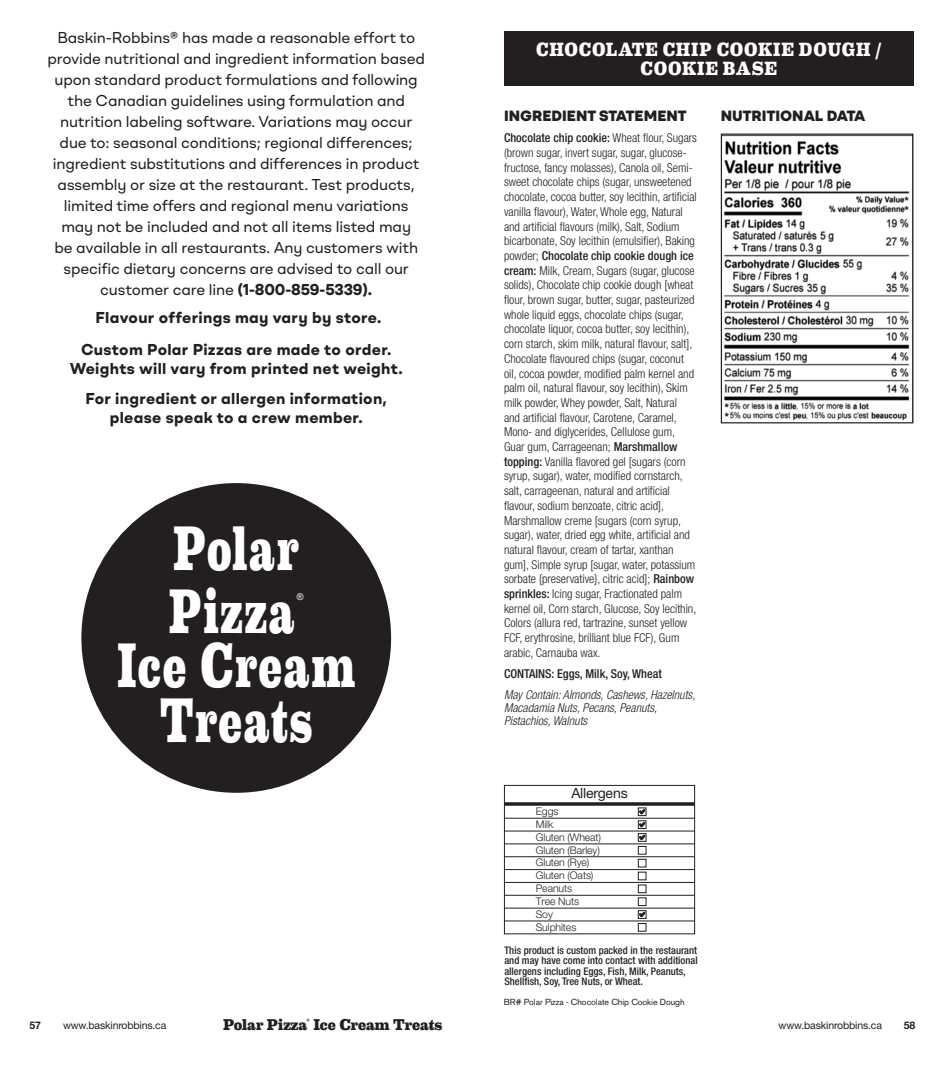
<style>
.page{position:relative;width:945px;height:1071px;background:#fff}
.page>*{position:absolute;margin:0;border:0;box-sizing:border-box;transform-origin:0 0}
.t1{font:800 63.18px/63px "Eames Century Modern";letter-spacing:.035em;color:#fff;scale:.73 1}
.t2{font:800 19.25px/19.2px "Eames Century Modern";letter-spacing:.045em;color:#fff;text-align:center;scale:.89 1}
.Pa0_1{font:15.75px/21px "Baskin Robbins Omny";letter-spacing:-.01em;color:#231f20;text-align:center}
.t3{font:700 15.75px/18.9px "Baskin Robbins Omny";letter-spacing:.02em;color:#231f20;text-align:center}
.t4{font:800 15.75px "Eames Century Modern";letter-spacing:-.005em;color:#231f20}
.t5{font:900 14.88px "Baskin Robbins Omny";color:#231f20}
.t6{font:14px "Helvetica Neue LT Std";letter-spacing:-.01em;color:#231f20}
.t7{font:300 condensed 12.25px/14.7px "Helvetica Neue LT Std";color:#231f20}
.t8{font:italic 300 condensed 12.25px/13.1px "Helvetica Neue LT Std";color:#231f20}
.t9{font:500 condensed 12.25px "Helvetica Neue LT Std";color:#231f20}
.t10{font:500 condensed 10.5px/10.5px "Helvetica Neue LT Std";color:#231f20}
.t11{font:300 10.5px "Helvetica Neue LT Std";letter-spacing:-.01em;color:#231f20}
.t12{font:10.5px "Helvetica Neue LT Std";letter-spacing:-.015em;color:#231f20}
.t13{font:700 10.5px "Helvetica Neue LT Std";color:#231f20}
.t14{font:9.1px "Arial";color:#fff}
.t15{font:8.75px "Akzidenz Grotesk BE";letter-spacing:-.005em;color:#231f20}
.t16{font:500 6.12px "Baskin Robbins Omny";color:#231f20}
.s1{font-weight:700}
.s2{font-weight:500}
</style>
<div class="page">
<div style="left:504px;top:32px;width:410px;height:54px;background:#231f20"></div>
<img style="left:723px;top:136px;width:188px;height:285px">
<div style="left:721px;top:134px;width:192px;height:289px;border:1px solid #231f20"></div>
<div style="left:81px;top:483px;width:310px;height:310px;background:#231f20;border-radius:50%"></div>
<div style="left:504px;top:785px;width:191px;height:149px;border:1px solid #231f20"></div>
<svg style="left:504px;top:802px;width:191px;height:4px"></svg>
<hr style="left:504px;top:818px;width:191px;height:1px;background:#231f20">
<hr style="left:504px;top:831px;width:191px;height:1px;background:#231f20">
<div style="left:638px;top:846px;width:8px;height:8px;border:1px solid #231f20"></div>
<div style="left:638px;top:859px;width:8px;height:8px;border:1px solid #231f20"></div>
<div style="left:638px;top:872px;width:8px;height:8px;border:1px solid #231f20"></div>
<div style="left:638px;top:885px;width:8px;height:8px;border:1px solid #231f20"></div>
<div style="left:638px;top:898px;width:8px;height:8px;border:1px solid #231f20"></div>
<hr style="left:504px;top:843px;width:190px;height:1px;background:#231f20">
<hr style="left:504px;top:856px;width:191px;height:1px;background:#231f20">
<hr style="left:504px;top:869px;width:191px;height:1px;background:#231f20">
<hr style="left:504px;top:882px;width:190px;height:1px;background:#231f20">
<hr style="left:504px;top:908px;width:191px;height:1px;background:#231f20">
<hr style="left:504px;top:895px;width:191px;height:1px;background:#231f20">
<hr style="left:504px;top:921px;width:191px;height:1px;background:#231f20">
<div style="left:638px;top:923px;width:8px;height:8px;border:1px solid #231f20"></div>
<svg style="left:637px;top:807px;width:11px;height:35px"></svg>
<svg style="left:637px;top:910px;width:10px;height:9px"></svg>
<p class="Pa0_1" style="left:47px;top:27px;width:379px">Baskin-Robbins® has made a reasonable effort to provide nutritional and ingredient information based upon standard product formulations and following the Canadian guidelines using formulation and nutrition labeling software. Variations may occur due to: seasonal conditions; regional differences; ingredient substitutions and differences in product assembly or size at the restaurant. Test products, limited time offers and regional menu variations may not be included and not all items listed may<br>be available in all restaurants. Any customers with specific dietary concerns are advised to call our customer care line <span class="s1">(1-800-859-5339).</span></p>
<p class="t3" style="left:95px;top:308px;width:288px">Flavour offerings may vary by store.</p>
<p class="t3" style="left:70px;top:340px;width:335px">Custom Polar Pizzas are made to order.<br>Weights will vary from printed net weight.</p>
<p class="t3" style="left:85px;top:389px;width:303px">For ingredient or allergen information, please speak to a crew member.</p>
<p class="t1" style="left:169px;top:513px;width:180px">Polar<br>Pizza</p>
<p class="t14" style="left:297px;top:591px;width:8px">®</p>
<p class="t1" style="left:117px;top:634px;width:328px;line-height:54.2px;text-align:center">Ice Cream<br>Treats</p>
<p class="t2" style="left:536px;top:38px;width:390px">CHOCOLATE CHIP COOKIE DOUGH /<br>COOKIE BASE</p>
<p class="t5" style="left:504px;top:106px;width:184px">INGREDIENT STATEMENT</p>
<p class="t5" style="left:721px;top:106px;width:146px">NUTRITIONAL DATA</p>
<p class="t7" style="left:504px;top:131px;width:195px"><span class="s2">Chocolate chip cookie:</span> Wheat flour, Sugars (brown sugar, invert sugar, sugar, glucose&shy;fructose, fancy molasses), Canola oil, Semi&shy;sweet chocolate chips (sugar, unsweetened chocolate, cocoa butter, soy lecithin, artificial vanilla flavour), Water, Whole egg, Natural and artificial flavours (milk), Salt, Sodium bicarbonate, Soy lecithin (emulsifier), Baking powder; <span class="s2">Chocolate chip cookie dough ice cream:</span> Milk, Cream, Sugars (sugar, glucose solids), Chocolate chip cookie dough [wheat flour, brown sugar, butter, sugar, pasteurized whole liquid eggs, chocolate chips (sugar, chocolate liquor, cocoa butter, soy lecithin), corn starch, skim milk, natural flavour, salt], Chocolate flavoured chips (sugar, coconut oil, cocoa powder, modified palm kernel and palm oil, natural flavour, soy lecithin), Skim milk powder, Whey powder, Salt, Natural<br>and artificial flavour, Carotene, Caramel, Mono- and diglycerides, Cellulose gum, Guar gum, Carrageenan; <span class="s2">Marshmallow topping:</span> Vanilla flavored gel [sugars (corn syrup, sugar), water, modified cornstarch, salt, carrageenan, natural and artificial flavour, sodium benzoate, citric acid], Marshmallow creme [sugars (corn syrup, sugar), water, dried egg white, artificial and natural flavour, cream of tartar, xanthan gum], Simple syrup [sugar, water, potassium sorbate {preservative}, citric acid]; <span class="s2">Rainbow sprinkles:</span> Icing sugar, Fractionated palm kernel oil, Corn starch, Glucose, Soy lecithin, Colors (allura red, tartrazine, sunset yellow FCF, erythrosine, brilliant blue FCF), Gum arabic, Carnauba wax.</p>
<p class="t9" style="left:504px;top:666px;width:159px">CONTAINS: Eggs, Milk, Soy, Wheat</p>
<p class="t8" style="left:504px;top:688px;width:193px">May Contain: Almonds, Cashews, Hazelnuts,<br>Macadamia Nuts, Pecans, Peanuts,<br>Pistachios, Walnuts</p>
<p class="t6" style="left:571px;top:785px;width:58px">Allergens</p>
<p class="t11" style="left:536px;top:805px;width:24px">Eggs</p>
<p class="t11" style="left:536px;top:818px;width:19px">Milk</p>
<p class="t11" style="left:536px;top:831px;width:67px">Gluten (Wheat)</p>
<p class="t11" style="left:536px;top:843px;width:66px">Gluten (Barley)</p>
<p class="t11" style="left:536px;top:856px;width:55px">Gluten (Rye)</p>
<p class="t11" style="left:536px;top:869px;width:59px">Gluten (Oats)</p>
<p class="t11" style="left:536px;top:882px;width:38px">Peanuts</p>
<p class="t11" style="left:536px;top:895px;width:45px">Tree Nuts</p>
<p class="t11" style="left:536px;top:908px;width:19px">Soy</p>
<p class="t11" style="left:536px;top:921px;width:42px">Sulphites</p>
<p class="t10" style="left:504px;top:945px;width:195px">This product is custom packed in the restaurant and may have come into contact with additional allergens including Eggs, Fish, Milk, Peanuts, Shellfish, Soy, Tree Nuts, or Wheat.</p>
<p class="t15" style="left:504px;top:997px;width:182px">BR# Polar Pizza - Chocolate Chip Cookie Dough</p>
<p class="t4" style="left:223px;top:1012px;width:221px">Polar Pizza Ice Cream Treats</p>
<p class="t16" style="left:307px;top:1017px;width:5px">®</p>
<p class="t13" style="left:30px;top:1019px;width:13px">57</p>
<p class="t12" style="left:63px;top:1019px;width:105px">www.baskinrobbins.ca</p>
<p class="t12" style="left:779px;top:1019px;width:105px">www.baskinrobbins.ca</p>
<p class="t13" style="left:904px;top:1019px;width:13px">58</p>
</div>
